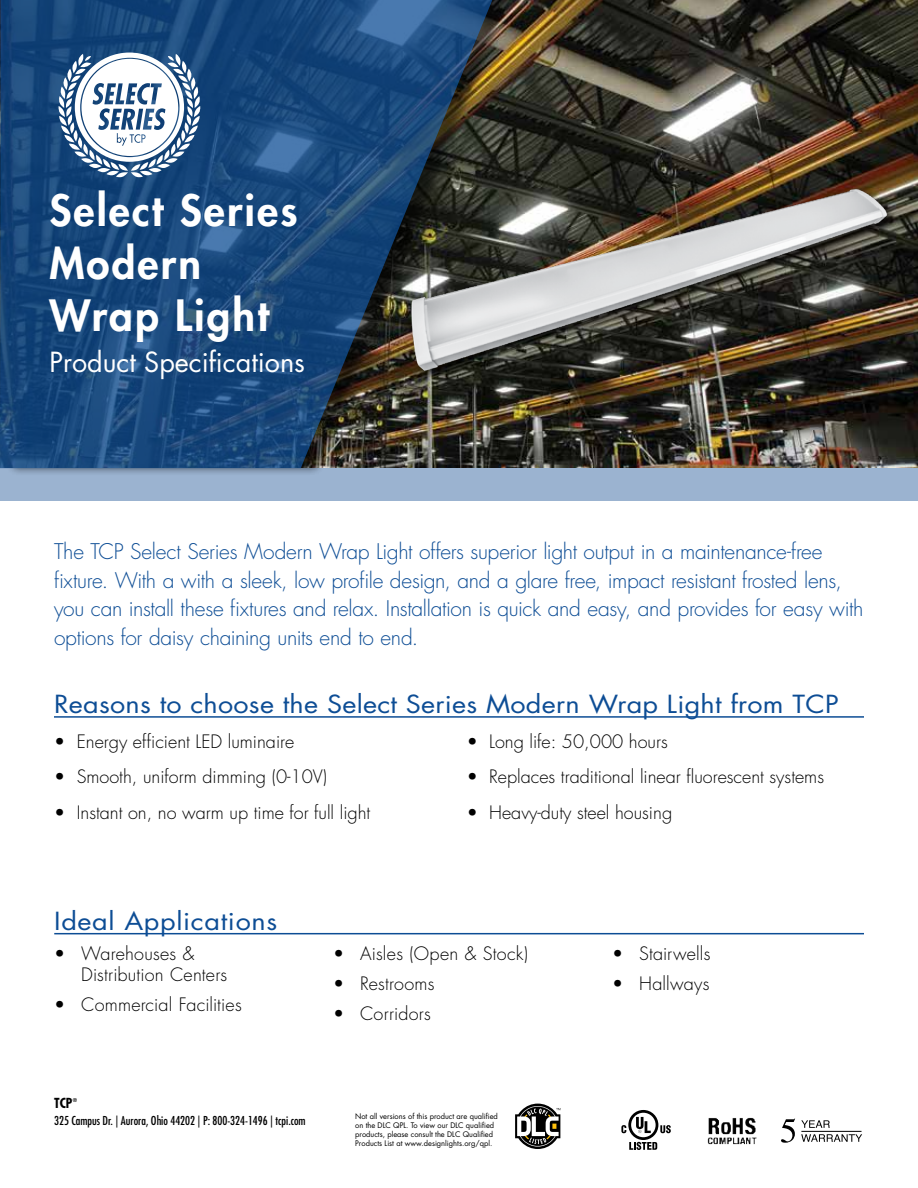
<style>
.page{position:relative;width:918px;height:1188px;background:#fff}
.page>*{position:absolute;margin:0;border:0;box-sizing:border-box;transform-origin:0 0}
.t1{font:800 42px/52.5px "Futura Std";letter-spacing:.05em;color:#fff}
.t2{font:27px "Futura Std";color:#fff}
.t3{font:24.3px "Futura Std";letter-spacing:.01em;color:#0d4d95;scale:1.11 1}
.t4{font:300 21px/28.5px "Futura Std";letter-spacing:-.015em;color:#0d4d95}
.t5{font:300 18px/21.6px "Futura Std";color:#000}
.t6{font:700 condensed 13.5px "Futura Std";color:#000}
.t7{font:condensed 12px "Futura Std";color:#000}
.t8{font:7.5px/9px "Futura Std";color:#000}
.t9{font:700 condensed 5.25px "Futura Std";color:#000}
</style>
<div class="page">
<hr style="left:54px;top:933px;width:810px;height:1px;background:#0d4d95">
<img style="left:520px;top:0;width:398px;height:468px">
<div style="left:0;top:468px;width:918px;height:32px;background:#9bb3d0"></div>
<div style="left:7px;top:0;width:513px;height:476px;background:#000;opacity:.75"></div>
<svg style="left:0;top:0;width:498px;height:468px"></svg>
<hr style="left:54px;top:716px;width:810px;height:2px;background:#0d4d95">
<svg style="left:58px;top:53px;width:143px;height:124px"></svg>
<hr style="left:801px;top:1131px;width:61px;height:1px;background:#000">
<svg style="left:781px;top:1118px;width:14px;height:25px"></svg>
<svg style="left:801px;top:1120px;width:29px;height:8px"></svg>
<svg style="left:801px;top:1134px;width:61px;height:8px"></svg>
<img style="left:707px;top:1117px;width:50px;height:28px">
<svg style="left:719px;top:1117px;width:22px;height:3px"></svg>
<svg style="left:621px;top:1110px;width:50px;height:40px"></svg>
<div style="left:409px;top:186px;width:489px;height:196px;background:#000;opacity:.75"></div>
<img style="left:389px;top:162px;width:520px;height:214px">
<svg style="left:515px;top:1104px;width:45px;height:45px"></svg>
<h1 class="t1" style="left:49px;top:185px;width:250px">Select Series<br>Modern<br>Wrap Light</h1>
<h2 class="t2" style="left:49px;top:345px;width:257px">Product Specifications</h2>
<p class="t4" style="left:54px;top:538px;width:811px">The TCP Select Series Modern Wrap Light offers superior light output in a maintenance-free fixture. With a with a sleek, low profile design, and a glare free, impact resistant frosted lens, you can install these fixtures and relax. Installation is quick and easy, and provides for easy with options for daisy chaining units end to end.</p>
<h3 class="t3" style="left:54px;top:688px;width:708px">Reasons to choose the Select Series Modern Wrap Light from TCP</h3>
<p class="t5" style="left:54px;top:731px;width:242px">• Energy efficient LED luminaire</p>
<p class="t5" style="left:54px;top:767px;width:274px">• Smooth, uniform dimming (0-10V)</p>
<p class="t5" style="left:54px;top:802px;width:318px">• Instant on, no warm up time for full light</p>
<p class="t5" style="left:467px;top:731px;width:203px">• Long life: 50,000 hours</p>
<p class="t5" style="left:467px;top:767px;width:359px">• Replaces traditional linear fluorescent systems</p>
<p class="t5" style="left:467px;top:802px;width:207px">• Heavy-duty steel housing</p>
<h3 class="t3" style="left:54px;top:905px;width:202px">Ideal Applications</h3>
<p class="t5" style="left:81px;top:943px;width:147px;text-indent:-27px">• Warehouses &amp;<br>Distribution Centers</p>
<p class="t5" style="left:54px;top:994px;width:189px">• Commercial Facilities</p>
<p class="t5" style="left:333px;top:943px;width:196px">• Aisles (Open &amp; Stock)</p>
<p class="t5" style="left:333px;top:973px;width:103px">• Restrooms</p>
<p class="t5" style="left:333px;top:1003px;width:99px">• Corridors</p>
<p class="t6" style="left:54px;top:1095px;width:20px">TCP</p>
<p class="t9" style="left:73px;top:1097px;width:6px">®</p>
<p class="t7" style="left:54px;top:1114px;width:253px">325 Campus Dr. | Aurora, Ohio 44202 | P: 800-324-1496 | tcpi.com</p>
<p class="t8" style="left:355px;top:1112px;width:144px">Not all versions of this product are qualified on the DLC QPL. To view our DLC qualified products, please consult the DLC Qualified Products List at www.designlights.org/qpl.</p>
<p class="t5" style="left:612px;top:943px;width:100px">• Stairwells</p>
<p class="t5" style="left:612px;top:973px;width:99px">• Hallways</p>
</div>
